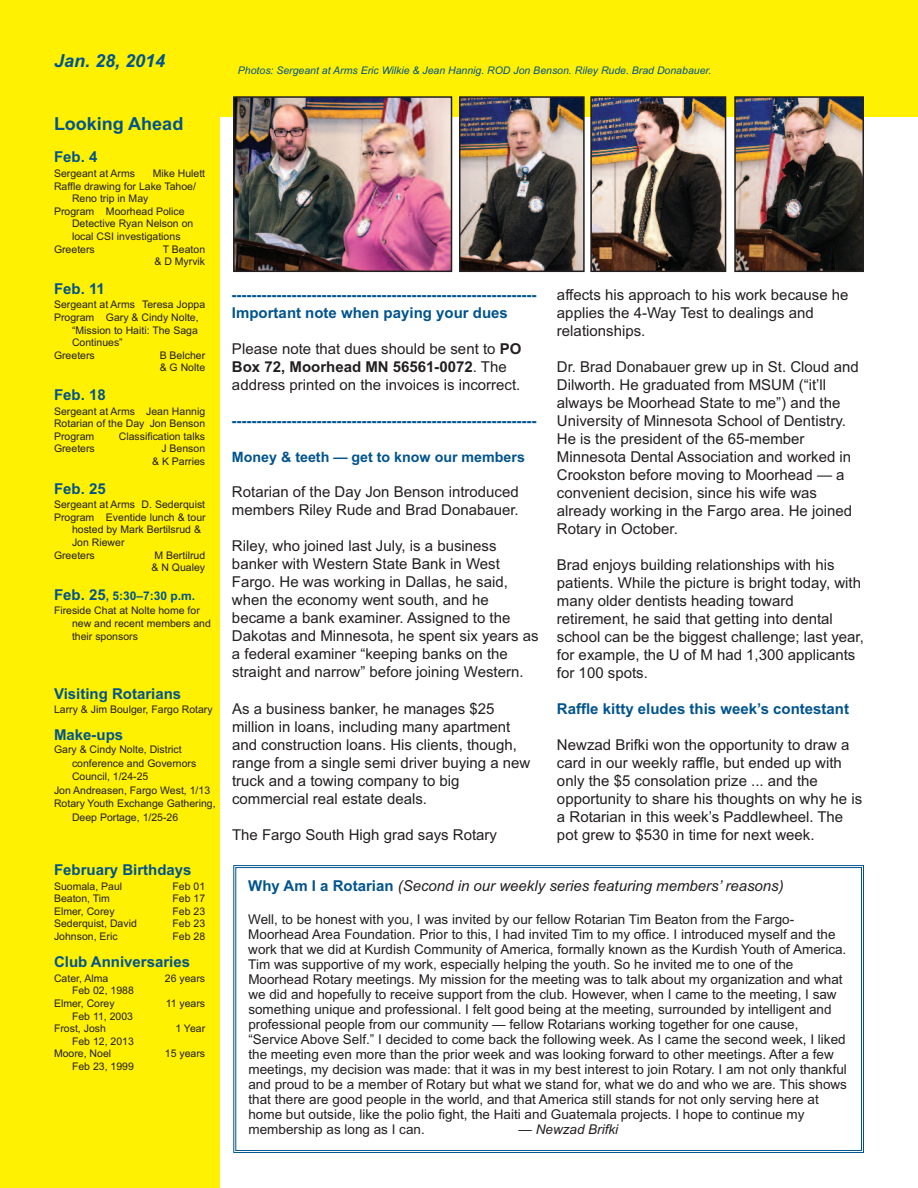
<style>
.page{position:relative;width:918px;height:1188px;background:#fff}
.page>*{position:absolute;margin:0;border:0;box-sizing:border-box;transform-origin:0 0}
.t1{font:700 18px "Arial";color:#00548e}
.t2{font:italic 700 18px "Arial";color:#00548e}
.t3{font:15px/18px "Arial";color:#231f20}
.t4{font:700 15px/18px "Arial";color:#00548e}
.t5{font:italic 15px "Arial";color:#231f20}
.t6{font:700 14.25px "Arial";color:#00548e}
.t7{font:13.5px/15px "Arial";color:#231f20}
.t8{font:italic 13.5px "Arial";color:#231f20}
.t9{font:700 12px "Arial";color:#00548e}
.t10{font:10.5px/12.6px "Arial";color:#231f20}
.t11{font:italic 10.5px "Arial";color:#00548e}
.s1{font-size:15px}
.s2{font-weight:700}
.s3{font-weight:700;font-style:normal;color:#00548e}
</style>
<div class="page">
<div style="left:0;top:0;width:918px;height:117px;background:#fff101"></div>
<div style="left:0;top:116px;width:220px;height:1072px;background:#fff101"></div>
<img style="left:236px;top:99px;width:213px;height:170px">
<div style="left:233px;top:96px;width:219px;height:176px;border:2px solid #231f20"></div>
<img style="left:462px;top:99px;width:120px;height:170px">
<div style="left:459px;top:96px;width:126px;height:176px;border:2px solid #231f20"></div>
<img style="left:593px;top:99px;width:130px;height:170px">
<div style="left:590px;top:96px;width:136px;height:176px;border:2px solid #231f20"></div>
<img style="left:737px;top:99px;width:124px;height:170px">
<div style="left:734px;top:96px;width:130px;height:176px;border:2px solid #231f20"></div>
<div style="left:233px;top:865px;width:631px;height:288px;border:1px solid #00548e"></div>
<div style="left:235px;top:867px;width:627px;height:284px;border:1px solid #00548e"></div>
<p class="t2" style="left:54px;top:50px;width:113px">Jan. 28, 2014</p>
<p class="t1" style="left:54px;top:114px;width:131px">Looking Ahead</p>
<p class="t4" style="left:54px;top:148px;width:45px">Feb. 4</p>
<p class="t10" style="left:54px;top:167px;width:83px">Sergeant at Arms</p>
<p class="t10" style="left:153px;top:167px;width:54px">Mike Hulett</p>
<p class="t10" style="left:54px;top:180px;width:144px">Raffle drawing for Lake Tahoe/</p>
<p class="t10" style="left:72px;top:192px;width:78px">Reno trip in May</p>
<p class="t10" style="left:54px;top:205px;width:132px">Program Moorhead Police</p>
<p class="t10" style="left:72px;top:218px;width:123px">Detective Ryan Nelson on</p>
<p class="t10" style="left:72px;top:230px;width:110px">local CSI investigations</p>
<p class="t10" style="left:54px;top:243px;width:42px">Greeters</p>
<p class="t10" style="left:154px;top:243px;width:52px;text-align:right">T Beaton &amp; D Myrvik</p>
<p class="t4" style="left:54px;top:280px;width:52px">Feb. 11</p>
<p class="t10" style="left:54px;top:299px;width:153px">Sergeant at Arms Teresa Joppa</p>
<p class="t10" style="left:54px;top:311px;width:146px">Program Gary &amp; Cindy Nolte,</p>
<p class="t10" style="left:72px;top:324px;width:127px">“Mission to Haiti: The Saga</p>
<p class="t10" style="left:72px;top:336px;width:52px">Continues”</p>
<p class="t10" style="left:54px;top:349px;width:42px">Greeters</p>
<p class="t10" style="left:160px;top:349px;width:47px">B Belcher &amp; G Nolte</p>
<p class="t4" style="left:54px;top:386px;width:53px">Feb. 18</p>
<p class="t10" style="left:54px;top:405px;width:153px;text-align:justify">Sergeant at Arms Jean Hannig Rotarian of the Day Jon Benson Program</p>
<p class="t10" style="left:119px;top:430px;width:88px">Classification talks</p>
<p class="t10" style="left:54px;top:443px;width:42px">Greeters</p>
<p class="t10" style="left:152px;top:443px;width:55px;text-align:right">J Benson &amp; K Parries</p>
<p class="t4" style="left:54px;top:479px;width:53px">Feb. 25</p>
<p class="t10" style="left:54px;top:498px;width:153px">Sergeant at Arms D. Sederquist</p>
<p class="t10" style="left:54px;top:511px;width:153px">Program Eventide lunch &amp; tour</p>
<p class="t10" style="left:72px;top:524px;width:130px">hosted by Mark Bertilsrud &amp;</p>
<p class="t10" style="left:72px;top:536px;width:54px">Jon Riewer</p>
<p class="t10" style="left:54px;top:549px;width:42px">Greeters</p>
<p class="t10" style="left:152px;top:549px;width:55px">M Bertilrud &amp; N Qualey</p>
<p class="t9" style="left:54px;top:589px;width:143px"><span class="s1">Feb. 25</span>, 5:30–7:30 p.m.</p>
<p class="t10" style="left:72px;top:605px;width:140px;text-indent:-18px">Fireside Chat at Nolte home for new and recent members and their sponsors</p>
<p class="t4" style="left:54px;top:685px;width:129px">Visiting Rotarians</p>
<p class="t10" style="left:54px;top:703px;width:160px">Larry &amp; Jim Boulger, Fargo Rotary</p>
<p class="t4" style="left:54px;top:726px;width:71px">Make-ups</p>
<p class="t10" style="left:54px;top:743px;width:129px">Gary &amp; Cindy Nolte, District</p>
<p class="t10" style="left:72px;top:757px;width:126px">conference and Governors</p>
<p class="t10" style="left:72px;top:770px;width:78px">Council, 1/24-25</p>
<p class="t10" style="left:54px;top:784px;width:158px">Jon Andreasen, Fargo West, 1/13</p>
<p class="t10" style="left:54px;top:797px;width:163px">Rotary Youth Exchange Gathering,</p>
<p class="t10" style="left:72px;top:811px;width:108px">Deep Portage, 1/25-26</p>
<p class="t4" style="left:54px;top:861px;width:139px">February Birthdays</p>
<p class="t10" style="left:54px;top:880px;width:70px">Suomala, Paul</p>
<p class="t10" style="left:173px;top:880px;width:34px">Feb 01</p>
<p class="t10" style="left:54px;top:892px;width:58px">Beaton, Tim</p>
<p class="t10" style="left:173px;top:892px;width:34px">Feb 17</p>
<p class="t10" style="left:54px;top:905px;width:62px">Elmer, Corey</p>
<p class="t10" style="left:173px;top:905px;width:34px">Feb 23</p>
<p class="t10" style="left:54px;top:918px;width:84px">Sederquist, David</p>
<p class="t10" style="left:173px;top:918px;width:34px">Feb 23</p>
<p class="t10" style="left:54px;top:930px;width:65px">Johnson, Eric</p>
<p class="t10" style="left:173px;top:930px;width:34px">Feb 28</p>
<p class="t4" style="left:54px;top:953px;width:138px">Club Anniversaries</p>
<p class="t10" style="left:54px;top:972px;width:56px">Cater, Alma</p>
<p class="t10" style="left:165px;top:972px;width:42px">26 years</p>
<p class="t10" style="left:54px;top:984px;width:81px;text-indent:18px">Feb 02, 1988<br>Elmer, Corey</p>
<p class="t10" style="left:166px;top:997px;width:41px">11 years</p>
<p class="t10" style="left:54px;top:1010px;width:81px;text-indent:18px">Feb 11, 2003<br>Frost, Josh</p>
<p class="t10" style="left:54px;top:1035px;width:81px;text-indent:18px">Feb 12, 2013<br>Moore, Noel</p>
<p class="t10" style="left:72px;top:1060px;width:63px">Feb 23, 1999</p>
<p class="t10" style="left:175px;top:1022px;width:31px">1 Year</p>
<p class="t10" style="left:165px;top:1047px;width:42px">15 years</p>
<p class="t11" style="left:238px;top:65px;width:475px">Photos: Sergeant at Arms Eric Wilkie &amp; Jean Hannig. ROD Jon Benson. Riley Rude. Brad Donabauer.</p>
<p class="t4" style="left:232px;top:286px;width:306px">-------------------------------------------------------------<br>Important note when paying your dues</p>
<p class="t3" style="left:232px;top:340px;width:291px">Please note that dues should be sent to <span class="s2">PO<br>Box 72, Moorhead MN 56561-0072</span>. The address printed on the invoices is incorrect.</p>
<p class="t4" style="left:232px;top:412px;width:306px">-------------------------------------------------------------</p>
<p class="t6" style="left:232px;top:448px;width:294px">Money &amp; teeth — get to know our members</p>
<p class="t3" style="left:232px;top:483px;width:288px">Rotarian of the Day Jon Benson introduced members Riley Rude and Brad Donabauer.</p>
<p class="t3" style="left:232px;top:537px;width:308px">Riley, who joined last July, is a business banker with Western State Bank in West Fargo. He was working in Dallas, he said, when the economy went south, and he became a bank examiner. Assigned to the Dakotas and Minnesota, he spent six years as a federal examiner “keeping banks on the straight and narrow” before joining Western.</p>
<p class="t3" style="left:232px;top:699px;width:300px">As a business banker, he manages $25 million in loans, including many apartment and construction loans. His clients, though, range from a single semi driver buying a new truck and a towing company to big commercial real estate deals.</p>
<p class="t3" style="left:232px;top:825px;width:267px">The Fargo South High grad says Rotary</p>
<p class="t3" style="left:557px;top:286px;width:293px">affects his approach to his work because he applies the 4-Way Test to dealings and relationships.</p>
<p class="t3" style="left:557px;top:358px;width:303px">Dr. Brad Donabauer grew up in St. Cloud and Dilworth. He graduated from MSUM (“it’ll always be Moorhead State to me”) and the University of Minnesota School of Dentistry.<br>He is the president of the 65-member Minnesota Dental Association and worked in Crookston before moving to Moorhead — a convenient decision, since his wife was already working in the Fargo area. He joined Rotary in October.</p>
<p class="t3" style="left:557px;top:556px;width:308px">Brad enjoys building relationships with his patients. While the picture is bright today, with many older dentists heading toward retirement, he said that getting into dental school can be the biggest challenge; last year, for example, the U of M had 1,300 applicants for 100 spots.</p>
<p class="t4" style="left:557px;top:700px;width:294px">Raffle kitty eludes this week’s contestant</p>
<p class="t3" style="left:557px;top:736px;width:307px">Newzad Brifki won the opportunity to draw a card in our weekly raffle, but ended up with only the $5 consolation prize ... and the opportunity to share his thoughts on why he is a Rotarian in this week’s Paddlewheel. The pot grew to $530 in time for next week.</p>
<p class="t5" style="left:248px;top:877px;width:537px"><span class="s3">Why Am I a Rotarian</span> (Second in our weekly series featuring members’ reasons)</p>
<p class="t7" style="left:248px;top:912px;width:600px">Well, to be honest with you, I was invited by our fellow Rotarian Tim Beaton from the Fargo-Moorhead Area Foundation. Prior to this, I had invited Tim to my office. I introduced myself and the work that we did at Kurdish Community of America, formally known as the Kurdish Youth of America.<br>Tim was supportive of my work, especially helping the youth. So he invited me to one of the Moorhead Rotary meetings. My mission for the meeting was to talk about my organization and what we did and hopefully to receive support from the club. However, when I came to the meeting, I saw something unique and professional. I felt good being at the meeting, surrounded by intelligent and professional people from our community — fellow Rotarians working together for one cause, “Service Above Self.” I decided to come back the following week. As I came the second week, I liked the meeting even more than the prior week and was looking forward to other meetings. After a few meetings, my decision was made: that it was in my best interest to join Rotary. I am not only thankful and proud to be a member of Rotary but what we stand for, what we do and who we are. This shows that there are good people in the world, and that America still stands for not only serving here at home but outside, like the polio fight, the Haiti and Guatemala projects. I hope to continue my membership as long as I can.</p>
<p class="t8" style="left:518px;top:1121px;width:101px">— Newzad Brifki</p>
</div>
